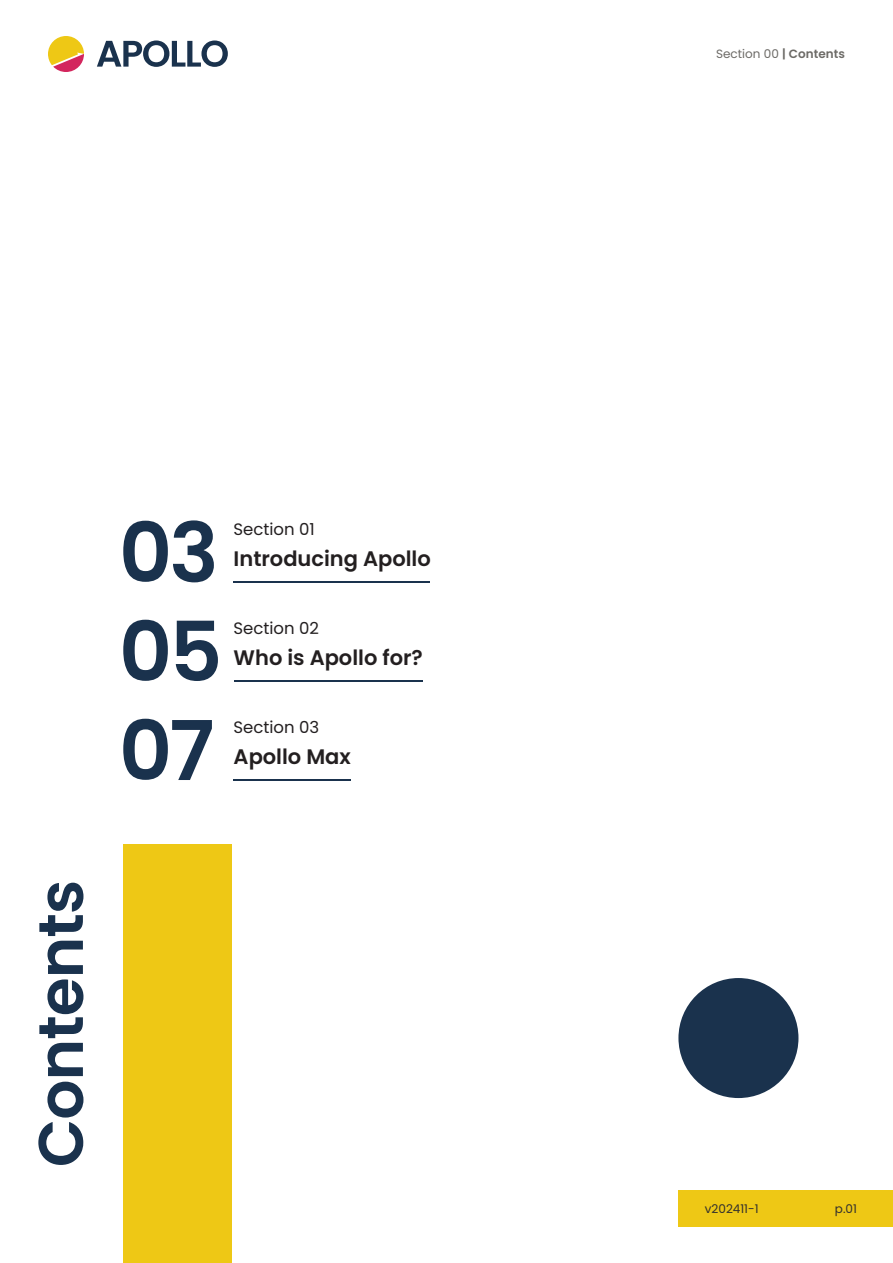
<style>
.page{position:relative;width:893px;height:1263px;background:#fff}
.page>*{position:absolute;margin:0;border:0;box-sizing:border-box;transform-origin:0 0}
.Heading_-_Lvl_2{font:600 63px "Poppins";letter-spacing:-.015em;color:#1a324d}
.Body_Copy_-_Regular{font:600 21px "Poppins";color:#231f20}
.Body_Copy_-_Regular-2{font:16.5px "Poppins";color:#231f20}
.Body_Copy_-_Small{font:12px "Poppins";color:#6c6a66}
.t1{font:12px "Poppins";color:#32302e}
.s1{font-weight:600}
</style>
<div class="page">
<div style="left:678px;top:1191px;width:215px;height:36px;background:#eec815"></div>
<svg style="left:97px;top:41px;width:131px;height:26px"></svg>
<svg style="left:48px;top:36px;width:36px;height:36px"></svg>
<div style="left:123px;top:844px;width:108px;height:419px;background:#eec815"></div>
<svg style="left:123px;top:520px;width:91px;height:62px"></svg>
<svg style="left:123px;top:620px;width:45px;height:61px"></svg>
<svg style="left:176px;top:621px;width:42px;height:60px"></svg>
<svg style="left:123px;top:719px;width:89px;height:61px"></svg>
<div style="left:678px;top:978px;width:120px;height:120px;background:#1a324d;border-radius:50%"></div>
<hr style="left:234px;top:581px;width:196px;height:1px;background:#1a324d">
<hr style="left:234px;top:680px;width:188px;height:2px;background:#1a324d">
<hr style="left:234px;top:779px;width:117px;height:2px;background:#1a324d">
<p class="Heading_-_Lvl_2" style="left:24px;top:1167px;width:289px;rotate:-90deg">Contents</p>
<p class="Body_Copy_-_Regular-2" style="left:234px;top:519px;width:83px">Section 01</p>
<p class="Body_Copy_-_Regular" style="left:234px;top:546px;width:199px">Introducing Apollo</p>
<p class="Body_Copy_-_Regular-2" style="left:234px;top:618px;width:87px">Section 02</p>
<p class="Body_Copy_-_Regular" style="left:234px;top:646px;width:191px">Who is Apollo for?</p>
<p class="Body_Copy_-_Regular-2" style="left:234px;top:717px;width:87px">Section 03</p>
<p class="Body_Copy_-_Regular" style="left:234px;top:745px;width:119px">Apollo Max</p>
<p class="Body_Copy_-_Small" style="left:716px;top:47px;width:130px">Section 00 <span class="s1">| Contents</span></p>
<p class="t1" style="left:705px;top:1202px;width:55px">v202411-1</p>
<p class="t1" style="left:835px;top:1202px;width:24px">p.01</p>
</div>
